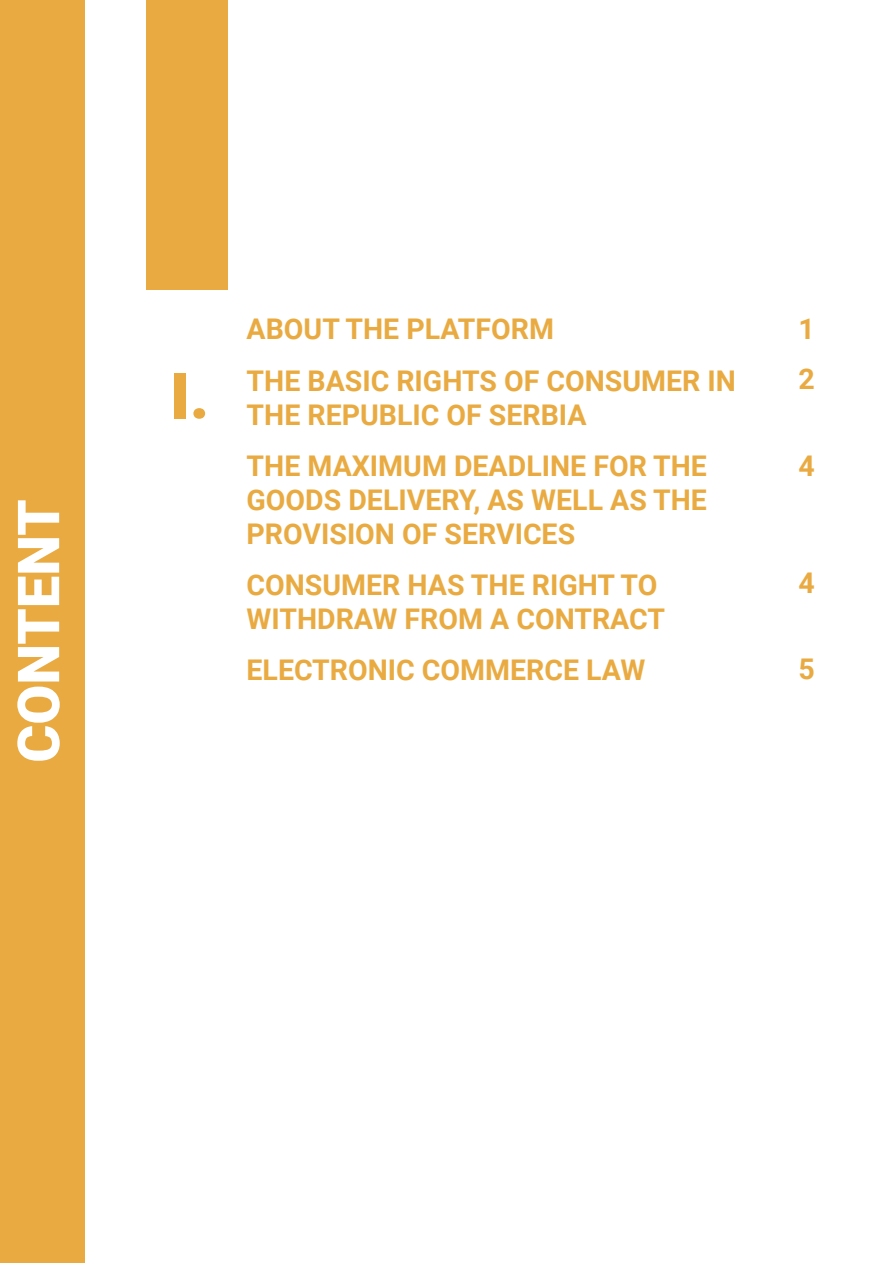
<style>
.page{position:relative;width:893px;height:1263px;background:#fff}
.page>*{position:absolute;margin:0;border:0;box-sizing:border-box;transform-origin:0 0}
.t1{font:900 64.35px "Roboto";color:#e9ab41}
.t2{font:900 58.05px "Roboto";color:#fff}
.t3{font:700 28.5px/34.2px "Roboto";color:#e9ab41}
</style>
<div class="page">
<div style="left:0;top:0;width:84px;height:1263px;background:#e9ab41"></div>
<div style="left:146px;top:0;width:81px;height:289px;background:#e9ab41"></div>
<h2 class="t2" style="left:-2px;top:763px;width:265px;rotate:-90deg">CONTENT</h2>
<h1 class="t1" style="left:170px;top:350px;width:40px">I.</h1>
<p class="t3" style="left:247px;top:311px;width:309px">ABOUT THE PLATFORM</p>
<p class="t3" style="left:798px;top:311px;width:18px">1</p>
<p class="t3" style="left:247px;top:362px;width:491px">THE BASIC RIGHTS OF CONSUMER IN<br>THE REPUBLIC OF SERBIA</p>
<p class="t3" style="left:798px;top:361px;width:18px">2</p>
<p class="t3" style="left:247px;top:448px;width:462px">THE MAXIMUM DEADLINE FOR THE</p>
<p class="t3" style="left:798px;top:448px;width:18px">4</p>
<p class="t3" style="left:247px;top:482px;width:462px">GOODS DELIVERY, AS WELL AS THE<br>PROVISION OF SERVICES</p>
<p class="t3" style="left:247px;top:566px;width:412px">CONSUMER HAS THE RIGHT TO</p>
<p class="t3" style="left:798px;top:565px;width:18px">4</p>
<p class="t3" style="left:247px;top:592px;width:420px;line-height:51px">WITHDRAW FROM A CONTRACT<br>ELECTRONIC COMMERCE LAW</p>
<p class="t3" style="left:798px;top:650px;width:18px">5</p>
</div>
